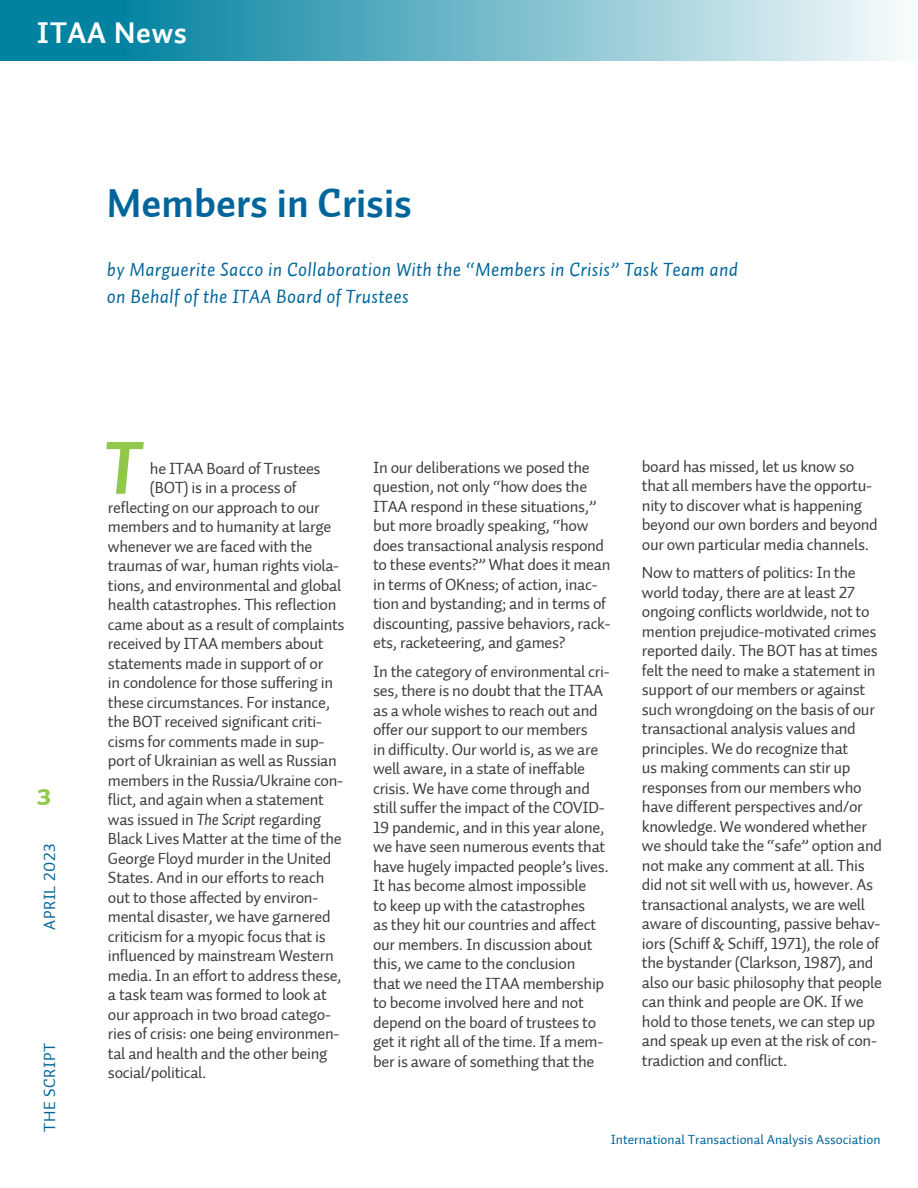
<style>
.page{position:relative;width:918px;height:1188px;background:#fff}
.page>*{position:absolute;margin:0;border:0;box-sizing:border-box;transform-origin:0 0}
.Initial_Cap{font:75px "Auto 1 Bold Italic LF";color:#90c84c}
.HD_1{font:40.5px "Auto 2 Bold LF";color:#00659b}
.Section_bar_HD{font:30px "Auto 2 Bold LF";letter-spacing:.025em;color:#fff}
.t1{font:30px "Auto 3 Bold Sm Cp";color:#90c84c}
.byline{font:19.5px/27px "Auto 1 Italic LF";letter-spacing:.015em;color:#00659b}
.basic_body_text{font:16.5px/19.5px "Auto 2 Regular LF";letter-spacing:-.02em;color:#3e3e3f}
.footer_SCRIPT{font:16.5px "Auto 1 Regular LF";letter-spacing:.03em;color:#00659b}
.t2{font:13.5px "Auto 2 Regular LF";color:#00659b}
.s1{font-family:"Auto 1 Italic LF"}
</style>
<div class="page">
<div style="left:110px;top:0;width:808px;height:60px;background:linear-gradient(to right,#00819f,#fafcfd)"></div>
<div style="left:0;top:0;width:127px;height:60px;background:#0082a0"></div>
<p class="Section_bar_HD" style="left:37px;top:13px;width:152px">ITAA News</p>
<p class="HD_1" style="left:107px;top:177px;width:306px">Members in Crisis</p>
<p class="byline" style="left:107px;top:255px;width:632px">by Marguerite Sacco in Collaboration With the “Members in Crisis” Task Team and on Behalf of the ITAA Board of Trustees</p>
<h3 class="t1" style="left:36px;top:777px;width:17px">3</h3>
<p class="footer_SCRIPT" style="left:39px;top:930px;width:87px;rotate:-90deg">APRIL 2023</p>
<p class="footer_SCRIPT" style="left:39px;top:1132px;width:91px;rotate:-90deg">THE SCRIPT</p>
<p class="Initial_Cap" style="left:104px;top:419px;width:38px">T</p>
<p class="basic_body_text" style="left:150px;top:459px;width:172px">he ITAA Board of Trustees</p>
<p class="basic_body_text" style="left:150px;top:478px;width:148px">(BOT) is in a process of</p>
<p class="basic_body_text" style="left:108px;top:498px;width:213px">reflecting on our approach to our</p>
<p class="basic_body_text" style="left:108px;top:517px;width:225px">members and to humanity at large</p>
<p class="basic_body_text" style="left:108px;top:537px;width:206px">whenever we are faced with the</p>
<p class="basic_body_text" style="left:108px;top:556px;width:233px">traumas of war, human rights viola-</p>
<p class="basic_body_text" style="left:108px;top:576px;width:235px">tions, and environmental and global</p>
<p class="basic_body_text" style="left:108px;top:595px;width:230px">health catastrophes. This reflection</p>
<p class="basic_body_text" style="left:108px;top:615px;width:238px">came about as a result of complaints</p>
<p class="basic_body_text" style="left:108px;top:634px;width:217px">received by ITAA members about</p>
<p class="basic_body_text" style="left:108px;top:654px;width:217px">statements made in support of or</p>
<p class="basic_body_text" style="left:108px;top:673px;width:227px">in condolence for those suffering in</p>
<p class="basic_body_text" style="left:108px;top:693px;width:224px">these circumstances. For instance,</p>
<p class="basic_body_text" style="left:108px;top:712px;width:216px">the BOT received significant criti-</p>
<p class="basic_body_text" style="left:108px;top:732px;width:218px">cisms for comments made in sup-</p>
<p class="basic_body_text" style="left:108px;top:751px;width:230px">port of Ukrainian as well as Russian</p>
<p class="basic_body_text" style="left:108px;top:771px;width:237px">members in the Russia/Ukraine con-</p>
<p class="basic_body_text" style="left:108px;top:790px;width:217px">flict, and again when a statement</p>
<p class="basic_body_text" style="left:108px;top:810px;width:215px">was issued in <span class="s1">The Script</span> regarding</p>
<p class="basic_body_text" style="left:108px;top:829px;width:235px">Black Lives Matter at the time of the</p>
<p class="basic_body_text" style="left:108px;top:849px;width:225px">George Floyd murder in the United</p>
<p class="basic_body_text" style="left:108px;top:868px;width:218px">States. And in our efforts to reach</p>
<p class="basic_body_text" style="left:108px;top:888px;width:212px">out to those affected by environ-</p>
<p class="basic_body_text" style="left:108px;top:907px;width:224px">mental disaster, we have garnered</p>
<p class="basic_body_text" style="left:108px;top:927px;width:219px">criticism for a myopic focus that is</p>
<p class="basic_body_text" style="left:108px;top:946px;width:227px">influenced by mainstream Western</p>
<p class="basic_body_text" style="left:108px;top:966px;width:235px">media. In an effort to address these,</p>
<p class="basic_body_text" style="left:108px;top:985px;width:220px">a task team was formed to look at</p>
<p class="basic_body_text" style="left:108px;top:1005px;width:224px">our approach in two broad catego-</p>
<p class="basic_body_text" style="left:108px;top:1024px;width:233px">ries of crisis: one being environmen-</p>
<p class="basic_body_text" style="left:108px;top:1044px;width:221px">tal and health and the other being</p>
<p class="basic_body_text" style="left:108px;top:1063px;width:100px">social/political.</p>
<p class="basic_body_text" style="left:373px;top:458px;width:239px">In our deliberations we posed the question, not only “how does the ITAA respond in these situations,” but more broadly speaking, “how does transactional analysis respond to these events?” What does it mean in terms of OKness; of action, inac&shy;tion and bystanding; and in terms of discounting, passive behaviors, rack&shy;ets, racketeering, and games?</p>
<p class="basic_body_text" style="left:373px;top:662px;width:238px">In the category of environmental cri&shy;ses, there is no doubt that the ITAA as a whole wishes to reach out and offer our support to our members<br>in difficulty. Our world is, as we are well aware, in a state of ineffable crisis. We have come through and still suffer the impact of the COVID-19 pandemic, and in this year alone, we have seen numerous events that have hugely impacted people’s lives.<br>It has become almost impossible<br>to keep up with the catastrophes<br>as they hit our countries and affect our members. In discussion about this, we came to the conclusion<br>that we need the ITAA membership to become involved here and not depend on the board of trustees to get it right all of the time. If a mem&shy;ber is aware of something that the</p>
<p class="basic_body_text" style="left:642px;top:457px;width:237px">board has missed, let us know so that all members have the opportu&shy;nity to discover what is happening beyond our own borders and beyond our own particular media channels.</p>
<p class="basic_body_text" style="left:642px;top:563px;width:242px">Now to matters of politics: In the world today, there are at least 27 ongoing conflicts worldwide, not to mention prejudice-motivated crimes reported daily. The BOT has at times felt the need to make a statement in support of our members or against such wrongdoing on the basis of our transactional analysis values and principles. We do recognize that<br>us making comments can stir up responses from our members who have different perspectives and/or knowledge. We wondered whether we should take the “safe” option and not make any comment at all. This did not sit well with us, however. As transactional analysts, we are well aware of discounting, passive behav&shy;iors (Schiff &amp; Schiff, 1971), the role of the bystander (Clarkson, 1987), and also our basic philosophy that people can think and people are OK. If we hold to those tenets, we can step up and speak up even at the risk of con&shy;tradiction and conflict.</p>
<p class="t2" style="left:611px;top:1131px;width:271px">International Transactional Analysis Association</p>
</div>
